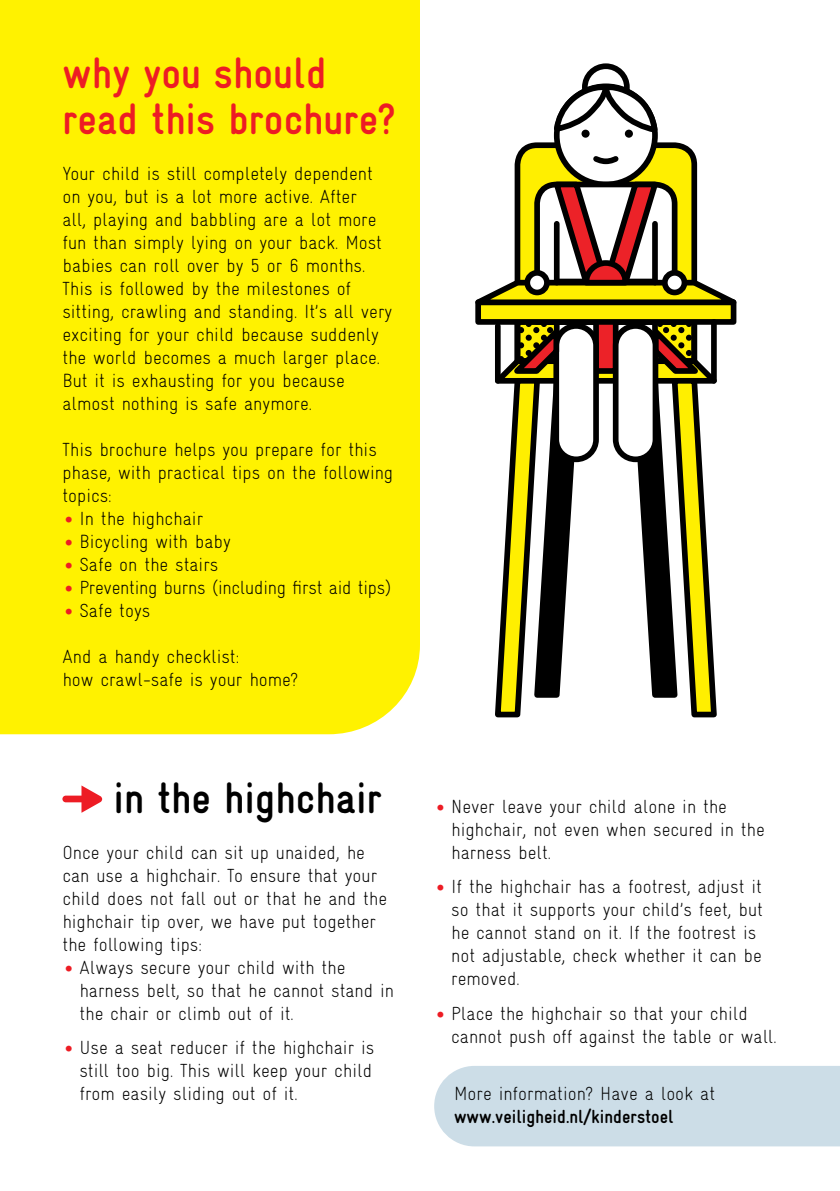
<style>
.page{position:relative;width:840px;height:1191px;background:#fff}
.page>*{position:absolute;margin:0;border:0;box-sizing:border-box;transform-origin:0 0}
.t1{font:700 condensed 44px/46px "Gravur";color:#ed1c24}
.t2{font:700 condensed 44px "Gravur";color:#000}
.t3{font:300 condensed 19px/23px "Gravur";color:#000}
.t4{font:700 condensed 19px "Gravur";color:#000}
.s1{font-size:28px;color:#ed1c24}
</style>
<div class="page">
<svg style="left:584px;top:66px;width:42px;height:42px"></svg>
<div style="left:581px;top:63px;width:48px;height:48px;border:6px solid #000;border-radius:50%"></div>
<svg style="left:553px;top:81px;width:105px;height:55px"></svg>
<div style="left:581px;top:130px;width:8px;height:8px;background:#000;border-radius:50%"></div>
<div style="left:624px;top:130px;width:8px;height:8px;background:#000;border-radius:50%"></div>
<svg style="left:475px;top:145px;width:262px;height:573px"></svg>
<div style="left:0;top:0;width:420px;height:734px;background:#fff200"></div>
<div style="left:434px;top:1066px;width:405px;height:80px;background:#ccdde7"></div>
<svg style="left:62px;top:785px;width:40px;height:27px"></svg>
<h1 class="t1" style="left:62px;top:55px;width:335px">why you should read this brochure?</h1>
<p class="t3" style="left:62px;top:164px;width:331px">Your child is still completely dependent on you, but is a lot more active. After<br>all, playing and babbling are a lot more fun than simply lying on your back. Most babies can roll over by 5 or 6 months.<br>This is followed by the milestones of sitting, crawling and standing. It’s all very exciting for your child because suddenly the world becomes a much larger place.<br>But it is exhausting for you because almost nothing is safe anymore.</p>
<p class="t3" style="left:62px;top:440px;width:332px">This brochure helps you prepare for this phase, with practical tips on the following topics:</p>
<p class="t3" style="left:64px;top:509px;width:141px"><span class="s1">•</span> In the highchair</p>
<p class="t3" style="left:64px;top:532px;width:168px"><span class="s1">•</span> Bicycling with baby</p>
<p class="t3" style="left:64px;top:555px;width:156px"><span class="s1">•</span> Safe on the stairs</p>
<p class="t3" style="left:64px;top:578px;width:329px"><span class="s1">•</span> Preventing burns (including first aid tips)</p>
<p class="t3" style="left:64px;top:601px;width:88px"><span class="s1">•</span> Safe toys</p>
<p class="t3" style="left:62px;top:647px;width:237px">And a handy checklist:<br>how crawl-safe is your home?</p>
<h1 class="t2" style="left:113px;top:781px;width:270px">in the highchair</h1>
<p class="t3" style="left:62px;top:843px;width:326px">Once your child can sit up unaided, he can use a highchair. To ensure that your child does not fall out or that he and the highchair tip over, we have put together the following tips:</p>
<p class="t3" style="left:79px;top:958px;width:316px;text-indent:-16px"><span class="s1">•</span> Always secure your child with the harness belt, so that he cannot stand in the chair or climb out of it.</p>
<p class="t3" style="left:79px;top:1038px;width:296px;text-align:justify;text-indent:-16px"><span class="s1">•</span> Use a seat reducer if the highchair is still too big. This will keep your child from easily sliding out of it.</p>
<p class="t3" style="left:451px;top:797px;width:315px;text-indent:-16px"><span class="s1">•</span> Never leave your child alone in the highchair, not even when secured in the harness belt.</p>
<p class="t3" style="left:451px;top:877px;width:313px;text-indent:-16px"><span class="s1">•</span> If the highchair has a footrest, adjust it so that it supports your child’s feet, but he cannot stand on it. If the footrest is not adjustable, check whether it can be removed.</p>
<p class="t3" style="left:451px;top:1004px;width:327px;text-indent:-16px"><span class="s1">•</span> Place the highchair so that your child cannot push off against the table or wall.</p>
<p class="t3" style="left:454px;top:1084px;width:262px">More information? Have a look at</p>
<p class="t4" style="left:454px;top:1109px;width:221px">www.veiligheid.nl/kinderstoel</p>
</div>
